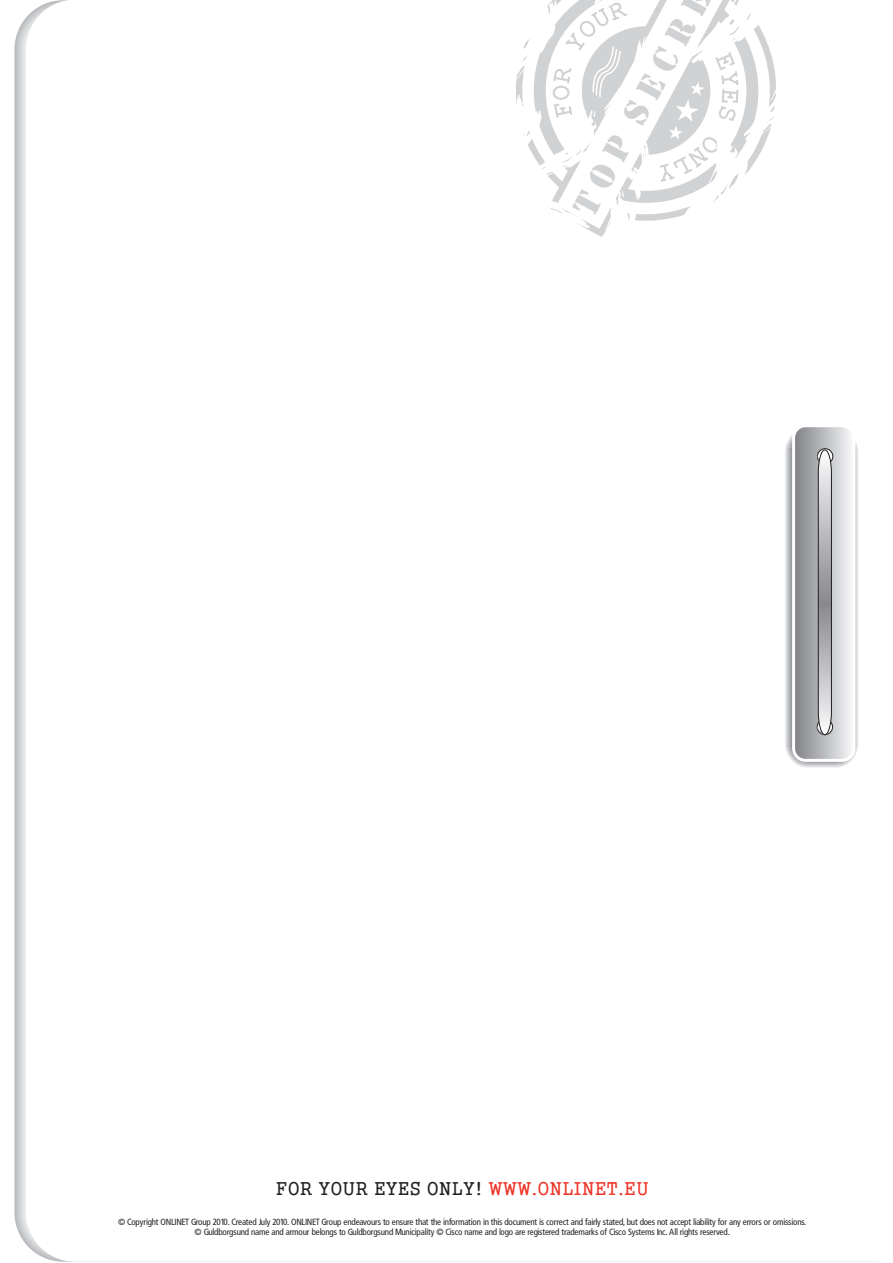
<style>
.page{position:relative;width:893px;height:1263px;background:#fff}
.page>*{position:absolute;margin:0;border:0;box-sizing:border-box;transform-origin:0 0}
.t1{font:36.3px "Stencil";color:#d1d2d4}
.t2{font:18px "Gungsuh";color:#231f20}
.t3{font:9px/10.6px "Frutiger Cn PFL";color:#231f20;text-align:center}
.s1{color:#ee3529}
</style>
<div class="page">
<svg style="left:785px;top:428px;width:73px;height:340px"></svg>
<svg style="left:786px;top:429px;width:71px;height:338px"></svg>
<svg style="left:787px;top:430px;width:69px;height:336px;background:#bbbcbf"></svg>
<div style="left:792px;top:424px;width:63px;height:338px;border:3px solid #fff;border-radius:12px"></div>
<svg style="left:792px;top:435px;width:59px;height:325px;background:#b8b9bc"></svg>
<svg style="left:516px;top:0;width:260px;height:237px"></svg>
<h1 class="t1" style="left:564px;top:203px;width:251px;rotate:-62deg">T O P S E C R E</h1>
<h2 class="t2" style="left:276px;top:1180px;width:374px">FOR YOUR EYES ONLY! <span class="s1">WWW.ONLINET.EU</span></h2>
<p class="t3" style="left:118px;top:1217px;width:690px">© Copyright ONLINET Group 2010. Created July 2010. ONLINET Group endeavours to ensure that the information in this document is correct and fairly stated, but does not accept liability for any errors or omissions. © Guldborgsund name and armour belongs to Guldborgsund Municipality © Cisco name and logo are registered trademarks of Cisco Systems Inc. All rights reserved.</p>
</div>
